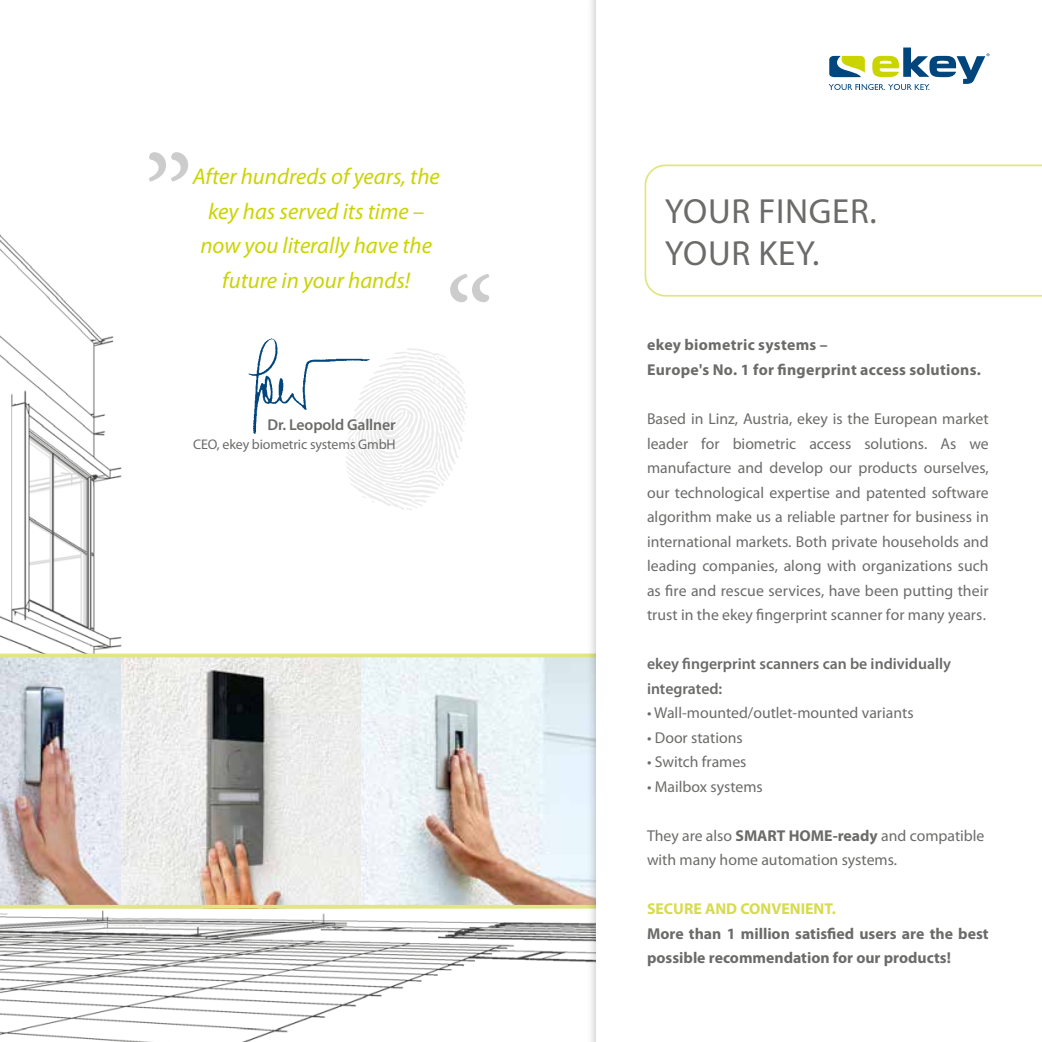
<style>
.page{position:relative;width:1042px;height:1042px;background:#fff}
.page>*{position:absolute;margin:0;border:0;box-sizing:border-box;transform-origin:0 0}
.t1{font:35px/42px "Myriad Pro";letter-spacing:.02em;color:#6b6b6a}
.t2{font:italic 22.75px/34.6px "Myriad Pro";color:#cad400;text-align:center}
.t3{font:15.75px/24.5px "Myriad Pro";color:#6b6b6a;text-align:justify}
.t4{font:700 15.75px/24.5px "Myriad Pro";color:#6b6b6a}
.t5{font:600 15.75px/24.5px "Myriad Pro";color:#6b6b6a}
.t6{font:700 15.75px/24.5px "Myriad Pro";letter-spacing:.02em;color:#6b6b6a}
.t7{font:700 15.75px "Myriad Pro";color:#d6dc4d}
.t8{font:14px "Myriad Pro";letter-spacing:-.01em;color:#6b6b6a}
.s1{font-weight:700}
</style>
<div class="page">
<img style="left:0;top:234px;width:586px;height:808px">
<svg style="left:149px;top:152px;width:39px;height:30px"></svg>
<svg style="left:450px;top:274px;width:39px;height:28px"></svg>
<svg style="left:345px;top:348px;width:123px;height:162px"></svg>
<img style="left:248px;top:339px;width:121px;height:94px">
<img style="left:0;top:653px;width:586px;height:255px">
<div style="left:586px;top:0;width:456px;height:1042px;background:#000;opacity:.3"></div>
<div style="left:597px;top:0;width:445px;height:1042px;background:#fff"></div>
<svg style="left:828px;top:47px;width:162px;height:43px"></svg>
<svg style="left:644px;top:164px;width:398px;height:133px"></svg>
<h2 class="t2" style="left:193px;top:159px;width:249px">After hundreds of years, the key has served its time – now you literally have the future in your hands!</h2>
<p class="t5" style="left:267px;top:412px;width:130px">Dr. Leopold Gallner</p>
<p class="t8" style="left:193px;top:436px;width:204px">CEO, ekey biometric systems GmbH</p>
<h1 class="t1" style="left:665px;top:189px;width:213px">YOUR FINGER.<br>YOUR KEY.</h1>
<p class="t6" style="left:647px;top:332px;width:335px">ekey biometric systems –<br>Europe's No. 1 for fingerprint access solutions.</p>
<p class="t3" style="left:647px;top:406px;width:343px">Based in Linz, Austria, ekey is the European market leader for biometric access solutions. As we manufacture and develop our products ourselves, our technological expertise and patented software algorithm make us a reliable partner for business in international markets. Both private households and leading companies, along with organizations such as fire and rescue services, have been putting their trust in the ekey fingerprint scanner for many years.</p>
<p class="t5" style="left:647px;top:651px;width:305px">ekey fingerprint scanners can be individually integrated:</p>
<p class="t3" style="left:647px;top:700px;width:268px">• Wall-mounted/outlet-mounted variants</p>
<p class="t3" style="left:647px;top:725px;width:97px">• Door stations</p>
<p class="t3" style="left:647px;top:749px;width:101px">• Switch frames</p>
<p class="t3" style="left:647px;top:774px;width:117px">• Mailbox systems</p>
<p class="t3" style="left:647px;top:823px;width:339px">They are also <span class="s1">SMART HOME-ready</span> and compatible with many home automation systems.</p>
<p class="t7" style="left:647px;top:898px;width:190px">SECURE AND CONVENIENT.</p>
<p class="t4" style="left:647px;top:920px;width:343px">More than 1 million satisfied users are the best possible recommendation for our products!</p>
</div>
